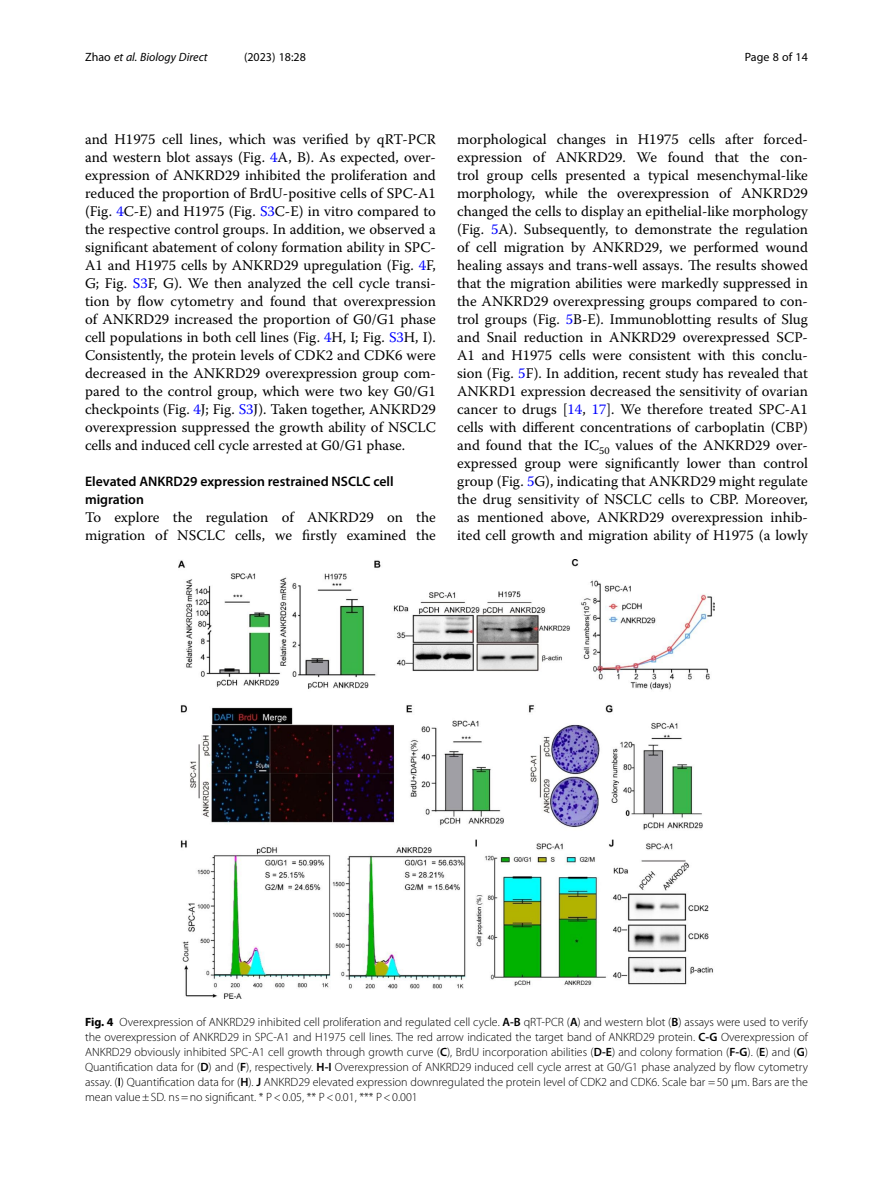
<style>
.page{position:relative;width:893px;height:1191px;background:#fff}
.page>*{position:absolute;margin:0;border:0;box-sizing:border-box;transform-origin:0 0}
.Body_Text{font:14.7px/18px "Warnock Pro";color:#000;text-align:justify}
.Head_2{font:600 13.8px/18px "Myriad Pro";color:#000}
.Figure_Caption{font:300 12px/15px "Myriad Pro";color:#000;text-align:justify}
.t1{font:italic 12px "Myriad Pro";color:#000}
.t2{font:12px "Myriad Pro";color:#000}
.s1{font-style:normal}
.s2{color:#00f}
.s3{font-weight:700}
.s4{font-weight:600}
</style>
<div class="page">
<img style="left:178px;top:560px;width:536px;height:439px">
<p class="t1" style="left:85px;top:50px;width:124px"><span class="s1">Zhao</span> et al. Biology Direct</p>
<p class="t2" style="left:244px;top:50px;width:63px">(2023) 18:28</p>
<p class="t2" style="left:745px;top:50px;width:65px">Page 8 of 14</p>
<p class="Body_Text" style="left:85px;top:130px;width:352px">and H1975 cell lines, which was verified by qRT-PCR and western blot assays (Fig. <span class="s2">4</span>A, B). As expected, over&shy;expression of ANKRD29 inhibited the proliferation and reduced the proportion of BrdU-positive cells of SPC-A1 (Fig. <span class="s2">4</span>C-E) and H1975 (Fig. <span class="s2">S3</span>C-E) in vitro compared to the respective control groups. In addition, we observed a significant abatement of colony formation ability in SPC-A1 and H1975 cells by ANKRD29 upregulation (Fig. <span class="s2">4</span>F, G; Fig. <span class="s2">S3</span>F, G). We then analyzed the cell cycle transi&shy;tion by flow cytometry and found that overexpression of ANKRD29 increased the proportion of G0/G1 phase cell populations in both cell lines (Fig. <span class="s2">4</span>H, I; Fig. <span class="s2">S3</span>H, I).<br>Consistently, the protein levels of CDK2 and CDK6 were decreased in the ANKRD29 overexpression group com&shy;pared to the control group, which were two key G0/G1 checkpoints (Fig. <span class="s2">4</span>J; Fig. <span class="s2">S3</span>J). Taken together, ANKRD29 overexpression suppressed the growth ability of NSCLC cells and induced cell cycle arrested at G0/G1 phase.</p>
<p class="Head_2" style="left:85px;top:472px;width:310px">Elevated ANKRD29 expression restrained NSCLC cell migration</p>
<p class="Body_Text" style="left:85px;top:508px;width:352px">To explore the regulation of ANKRD29 on the migration of NSCLC cells, we firstly examined the</p>
<p class="Body_Text" style="left:457px;top:130px;width:352px">morphological changes in H1975 cells after forced&shy;expression of ANKRD29. We found that the con&shy;trol group cells presented a typical mesenchymal-like morphology, while the overexpression of ANKRD29 changed the cells to display an epithelial-like morphology (Fig. <span class="s2">5</span>A). Subsequently, to demonstrate the regulation of cell migration by ANKRD29, we performed wound healing assays and trans-well assays. The results showed that the migration abilities were markedly suppressed in the ANKRD29 overexpressing groups compared to con&shy;trol groups (Fig. <span class="s2">5</span>B-E). Immunoblotting results of Slug and Snail reduction in ANKRD29 overexpressed SCP-A1 and H1975 cells were consistent with this conclu&shy;sion (Fig. <span class="s2">5</span>F). In addition, recent study has revealed that ANKRD1 expression decreased the sensitivity of ovarian cancer to drugs [<span class="s2">14</span>, <span class="s2">17</span>]. We therefore treated SPC-A1 cells with different concentrations of carboplatin (CBP) and found that the IC<sub>50</sub> values of the ANKRD29 over&shy;expressed group were significantly lower than control group (Fig. <span class="s2">5</span>G), indicating that ANKRD29 might regulate the drug sensitivity of NSCLC cells to CBP. Moreover, as mentioned above, ANKRD29 overexpression inhib&shy;ited cell growth and migration ability of H1975 (a lowly</p>
<p class="Figure_Caption" style="left:85px;top:1014px;width:724px"><span class="s3">Fig. 4</span> Overexpression of ANKRD29 inhibited cell proliferation and regulated cell cycle. <span class="s4">A-B</span> qRT-PCR (<span class="s4">A</span>) and western blot (<span class="s4">B</span>) assays were used to verify the overexpression of ANKRD29 in SPC-A1 and H1975 cell lines. The red arrow indicated the target band of ANKRD29 protein. <span class="s4">C-G</span> Overexpression of ANKRD29 obviously inhibited SPC-A1 cell growth through growth curve (<span class="s4">C</span>), BrdU incorporation abilities (<span class="s4">D-E</span>) and colony formation (<span class="s4">F-G</span>). (<span class="s4">E</span>) and (<span class="s4">G</span>)<br>Quantification data for (<span class="s4">D</span>) and (<span class="s4">F</span>), respectively. <span class="s4">H-I</span> Overexpression of ANKRD29 induced cell cycle arrest at G0/G1 phase analyzed by flow cytometry assay. (<span class="s4">I</span>) Quantification data for (<span class="s4">H</span>). <span class="s4">J</span> ANKRD29 elevated expression downregulated the protein level of CDK2 and CDK6. Scale bar =50 μm. Bars are the mean value±SD. ns=no significant. * P&lt;0.05, ** P&lt;0.01, *** P&lt;0.001</p>
</div>
